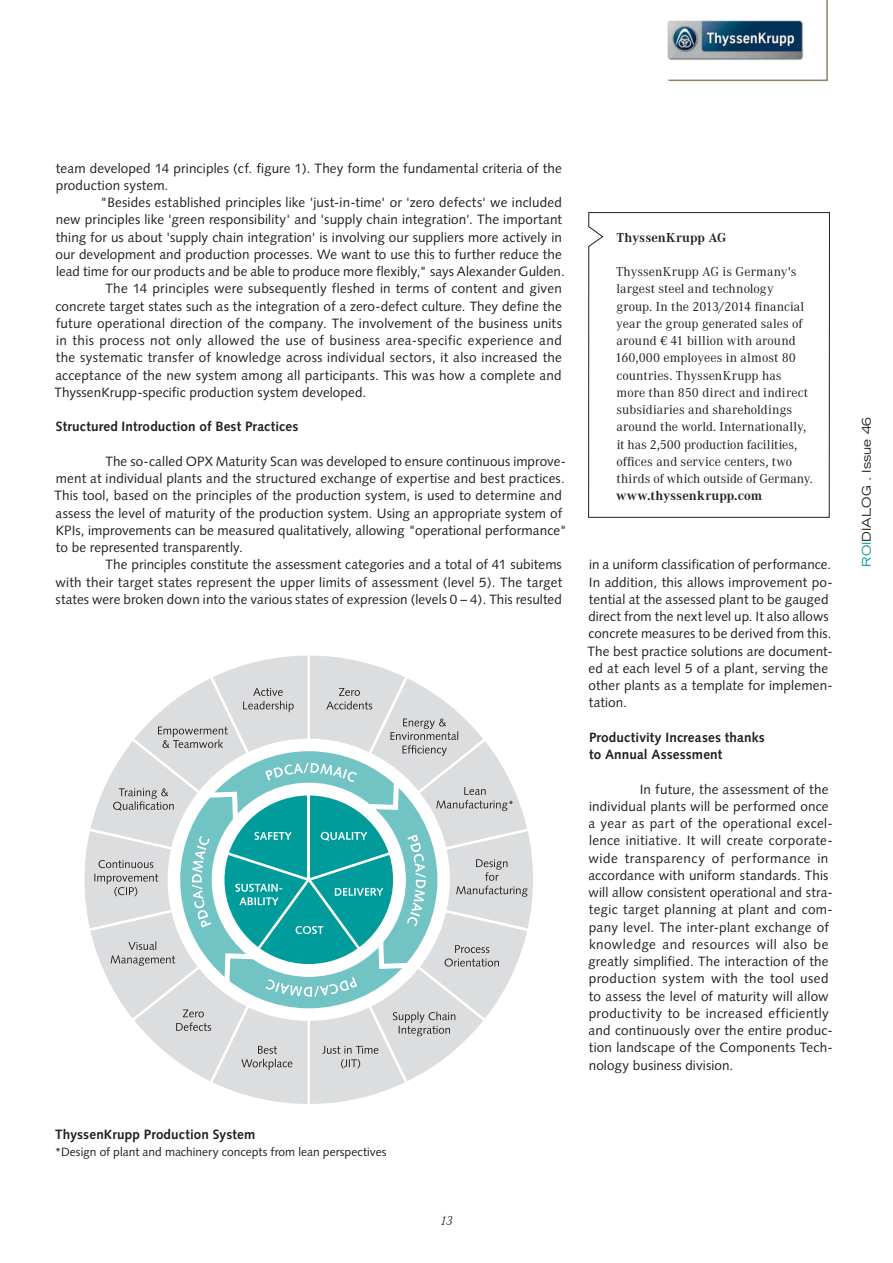
<style>
.page{position:relative;width:893px;height:1263px;background:#fff}
.page>*{position:absolute;margin:0;border:0;box-sizing:border-box;transform-origin:0 0}
.t1{font:13.5px/17.2px "Syntax";letter-spacing:.015em;color:#231f20}
.t2{font:13.5px/17.2px "Corporate A";color:#231f20}
.t3{font:700 13.5px/17.2px "Syntax";letter-spacing:.01em;color:#231f20}
.t4{font:700 13.5px "Corporate A";color:#231f20}
.t5{font:italic 300 13.5px "Corporate A";color:#231f20}
.t6{font:12px "Syntax";color:#231f20}
.t7{font:expanded 12px "Trade Gothic LT Std";color:#231f20}
.s1{color:#009b9b}
</style>
<div class="page">
<svg style="left:667px;top:0;width:161px;height:82px"></svg>
<svg style="left:588px;top:212px;width:242px;height:306px"></svg>
<img style="left:668px;top:21px;width:135px;height:39px">
<svg style="left:85px;top:656px;width:448px;height:448px;fill:#dcddde"></svg>
<svg style="left:243px;top:688px;width:51px;height:24px"></svg>
<svg style="left:326px;top:688px;width:46px;height:22px"></svg>
<svg style="left:390px;top:719px;width:68px;height:37px;background:#c2c2c3"></svg>
<svg style="left:437px;top:787px;width:76px;height:24px;background:#c6c6c7"></svg>
<svg style="left:456px;top:859px;width:72px;height:38px;background:#c9cacb"></svg>
<svg style="left:445px;top:945px;width:54px;height:22px"></svg>
<svg style="left:393px;top:1012px;width:62px;height:24px"></svg>
<svg style="left:322px;top:1046px;width:56px;height:23px"></svg>
<svg style="left:241px;top:1046px;width:51px;height:24px"></svg>
<svg style="left:176px;top:1009px;width:35px;height:22px"></svg>
<svg style="left:111px;top:956px;width:64px;height:10px"></svg>
<svg style="left:128px;top:941px;width:28px;height:9px"></svg>
<svg style="left:94px;top:874px;width:64px;height:22px"></svg>
<svg style="left:99px;top:860px;width:54px;height:8px"></svg>
<svg style="left:113px;top:788px;width:61px;height:23px"></svg>
<svg style="left:158px;top:727px;width:70px;height:21px"></svg>
<svg style="left:180px;top:751px;width:257px;height:257px"></svg>
<svg style="left:192px;top:763px;width:234px;height:234px"></svg>
<p class="t1" style="left:56px;top:161px;width:508px">team developed 14 principles (cf. figure 1). They form the fundamental criteria of the production system.</p>
<p class="t1" style="left:100px;top:195px;width:463px">"Besides established principles like 'just-in-time' or 'zero defects' we included</p>
<p class="t1" style="left:56px;top:212px;width:508px">new principles like 'green responsibility' and 'supply chain integration'. The important</p>
<p class="t1" style="left:56px;top:230px;width:508px">thing for us about 'supply chain integration' is involving our suppliers more actively in</p>
<p class="t1" style="left:55px;top:247px;width:508px">our development and production processes. We want to use this to further reduce the</p>
<p class="t1" style="left:56px;top:264px;width:510px">lead time for our products and be able to produce more flexibly," says Alexander Gulden.</p>
<p class="t1" style="left:105px;top:281px;width:458px">The 14 principles were subsequently fleshed in terms of content and given</p>
<p class="t1" style="left:55px;top:299px;width:508px">concrete target states such as the integration of a zero-defect culture. They define the</p>
<p class="t1" style="left:56px;top:316px;width:508px">future operational direction of the company. The involvement of the business units</p>
<p class="t1" style="left:56px;top:333px;width:507px">in this process not only allowed the use of business area-specific experience and</p>
<p class="t1" style="left:56px;top:350px;width:508px">the systematic transfer of knowledge across individual sectors, it also increased the</p>
<p class="t1" style="left:55px;top:368px;width:508px">acceptance of the new system among all participants. This was how a complete and</p>
<p class="t1" style="left:54px;top:385px;width:313px">ThyssenKrupp-specific production system developed.</p>
<p class="t3" style="left:56px;top:419px;width:244px">Structured Introduction of Best Practices</p>
<p class="t1" style="left:54px;top:454px;width:514px;text-indent:51px">The so-called OPX Maturity Scan was developed to ensure continuous improve&shy;ment at individual plants and the structured exchange of expertise and best practices.<br>This tool, based on the principles of the production system, is used to determine and assess the level of maturity of the production system. Using an appropriate system of KPIs, improvements can be measured qualitatively, allowing "operational performance" to be represented transparently.</p>
<p class="t1" style="left:56px;top:557px;width:508px;text-align:justify;text-indent:50px">The principles constitute the assessment categories and a total of 41 subitems with their target states represent the upper limits of assessment (level 5). The target states were broken down into the various states of expression (levels 0 – 4). This resulted</p>
<p class="t1" style="left:587px;top:557px;width:247px">in a uniform classification of performance.<br>In addition, this allows improvement po&shy;tential at the assessed plant to be gauged direct from the next level up. It also allows concrete measures to be derived from this.<br>The best practice solutions are document&shy;ed at each level 5 of a plant, serving the other plants as a template for implemen&shy;tation.</p>
<p class="t3" style="left:589px;top:730px;width:177px">Productivity Increases thanks to Annual Assessment</p>
<p class="t1" style="left:588px;top:782px;width:246px;text-indent:52px">In future, the assessment of the individual plants will be performed once a year as part of the operational excel&shy;lence initiative. It will create corporate&shy;wide transparency of performance in accordance with uniform standards. This will allow consistent operational and stra&shy;tegic target planning at plant and com&shy;pany level. The inter-plant exchange of knowledge and resources will also be greatly simplified. The interaction of the production system with the tool used to assess the level of maturity will allow productivity to be increased efficiently and continuously over the entire produc&shy;tion landscape of the Components Tech&shy;nology business division.</p>
<p class="t4" style="left:616px;top:232px;width:111px">ThyssenKrupp AG</p>
<p class="t2" style="left:615px;top:264px;width:199px">ThyssenKrupp AG is Germany's largest steel and technology<br>group. In the 2013/2014 financial year the group generated sales of around € 41 billion with around<br>160,000 employees in almost 80 countries. ThyssenKrupp has<br>more than 850 direct and indirect subsidiaries and shareholdings around the world. Internationally, it has 2,500 production facilities, offices and service centers, two thirds of which outside of Germany.</p>
<p class="t4" style="left:616px;top:491px;width:148px">www.thyssenkrupp.com</p>
<p class="t3" style="left:55px;top:1127px;width:202px">ThyssenKrupp Production System</p>
<p class="t6" style="left:55px;top:1147px;width:333px">*Design of plant and machinery concepts from lean perspectives</p>
<p class="t5" style="left:440px;top:1213px;width:14px">13</p>
<p class="t7" style="left:860px;top:567px;width:151px;rotate:-90deg"><span class="s1">ROI</span>DIALOG . Issue 46</p>
</div>
